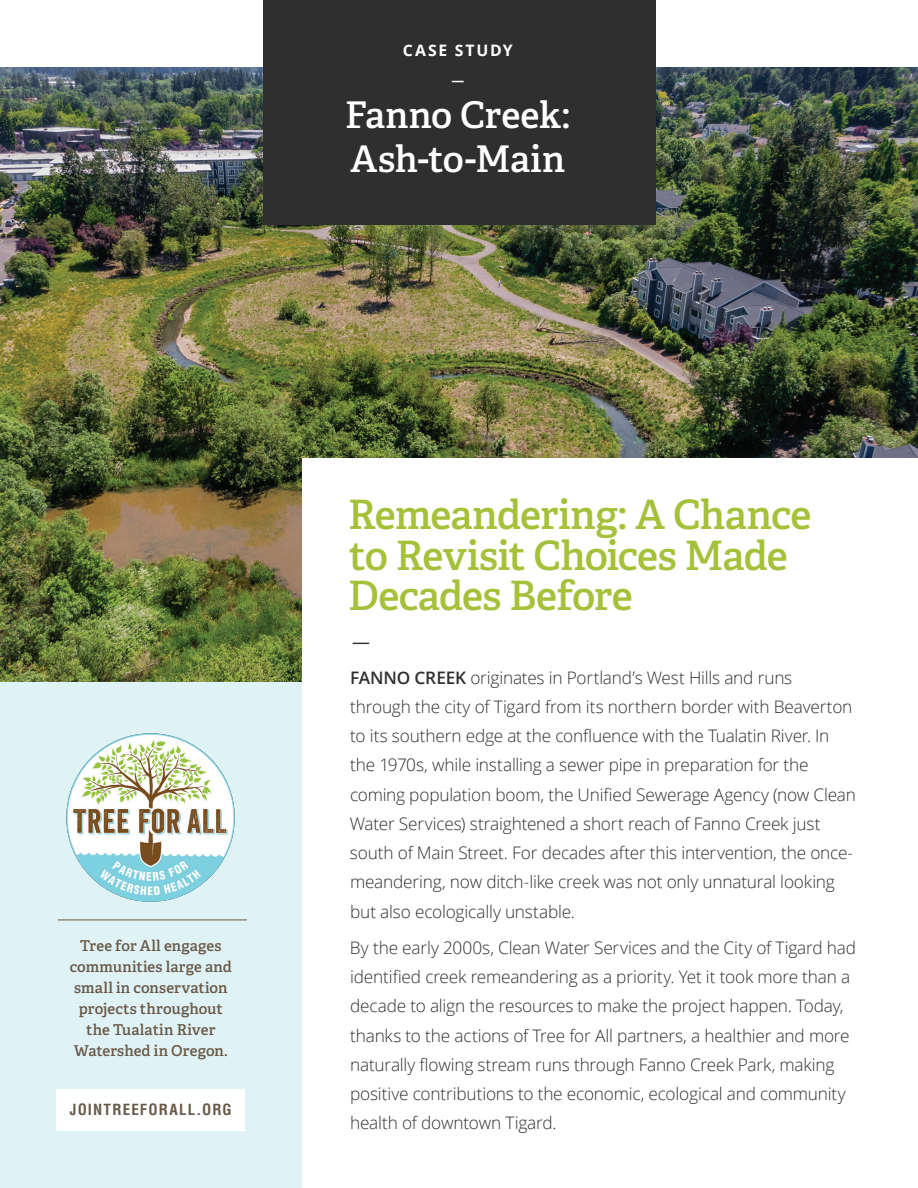
<style>
.page{position:relative;width:918px;height:1188px;background:#fff}
.page>*{position:absolute;margin:0;border:0;box-sizing:border-box;transform-origin:0 0}
.t1{font:600 40.5px/40.5px "Adelle";letter-spacing:-.02em;color:#a4c139}
.t2{font:600 36.75px/43.5px "Adelle";letter-spacing:-.005em;color:#fff}
.t3{font:300 17.25px/29.2px "Open Sans";letter-spacing:-.01em;color:#2e2f2e}
.t4{font:600 16.5px "Adelle";color:#2e2f2e}
.t5{font:700 15.75px "Open Sans";letter-spacing:.115em;color:#fff}
.t6{font:600 15px/21px "Adelle";letter-spacing:.005em;color:#695947;text-align:center}
.t7{font:700 condensed 15px "Switzerland";letter-spacing:.075em;color:#695947}
.t8{font:700 12.75px "Open Sans";color:#fff}
.s1{font-weight:600}
</style>
<div class="page">
<img style="left:0;top:68px;width:918px;height:615px">
<div style="left:0;top:683px;width:303px;height:505px;background:#dff2f5"></div>
<hr style="left:58px;top:920px;width:189px;height:1px;background:#695947">
<div style="left:56px;top:1089px;width:189px;height:41px;background:#fff"></div>
<img style="left:66px;top:733px;width:169px;height:169px;border-radius:84px">
<div style="left:263px;top:0;width:393px;height:225px;background:#2e2f2e"></div>
<div style="left:303px;top:458px;width:615px;height:730px;background:#fff"></div>
<p class="t5" style="left:403px;top:40px;width:111px">CASE STUDY</p>
<p class="t8" style="left:451px;top:71px;width:14px">—</p>
<h2 class="t2" style="left:345px;top:94px;width:227px">Fanno Creek:<br>Ash-to-Main</h2>
<p class="t6" style="left:70px;top:935px;width:164px">Tree for All engages communities large and small in conservation projects throughout the Tualatin River<br>Watershed in Oregon.</p>
<p class="t7" style="left:70px;top:1101px;width:163px">JOINTREEFORALL.ORG</p>
<h1 class="t1" style="left:348px;top:495px;width:465px">Remeandering: A Chance to Revisit Choices Made<br>Decades Before</h1>
<p class="t4" style="left:353px;top:632px;width:18px">—</p>
<p class="t3" style="left:350px;top:662px;width:508px"><span class="s1">FANNO CREEK</span> originates in Portland’s West Hills and runs through the city of Tigard from its northern border with Beaverton to its southern edge at the confluence with the Tualatin River. In the 1970s, while installing a sewer pipe in preparation for the coming population boom, the Unified Sewerage Agency (now Clean Water Services) straightened a short reach of Fanno Creek just south of Main Street. For decades after this intervention, the once&shy;meandering, now ditch-like creek was not only unnatural looking but also ecologically unstable.</p>
<p class="t3" style="left:350px;top:932px;width:508px">By the early 2000s, Clean Water Services and the City of Tigard had identified creek remeandering as a priority. Yet it took more than a decade to align the resources to make the project happen. Today, thanks to the actions of Tree for All partners, a healthier and more naturally flowing stream runs through Fanno Creek Park, making positive contributions to the economic, ecological and community health of downtown Tigard.</p>
</div>
